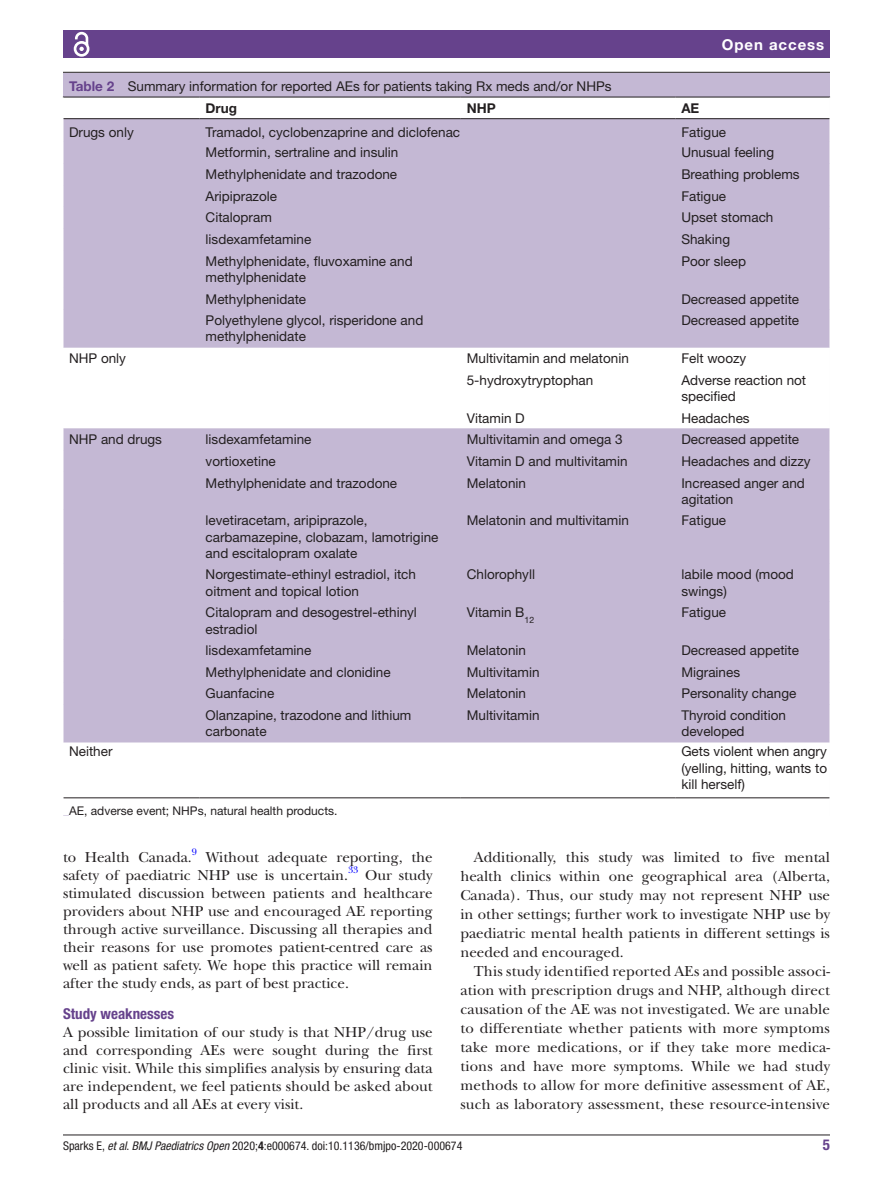
<style>
.page{position:relative;width:893px;height:1191px;background:#fff}
.page>*{position:absolute;margin:0;border:0;box-sizing:border-box;transform-origin:0 0}
.t1{font:15px/19px "New Baskerville";color:#231f20;text-align:justify}
.t2{font:700 condensed 15px "Helvetica Neue LT Std";color:#66428c}
.t3{font:700 15px "Helvetica Neue LT Std";letter-spacing:.065em;color:#fff}
.t4{font:13.5px/16.2px "Helvetica Neue LT Std";color:#231f20}
.t5{font:700 13.5px "Helvetica Neue LT Std";color:#231f20}
.t6{font:condensed 12px "Helvetica Neue LT Std";color:#231f20}
.t7{font:12px "Helvetica Neue LT Std";color:#231f20}
.t8{font:9.9px "New Baskerville";color:#00f}
.s1{font-weight:700;color:#66428c}
.s2{font-weight:700}
.s3{font-style:italic}
</style>
<div class="page">
<hr style="left:63px;top:1134px;width:767px;height:1px;background:#231f20">
<div style="left:63px;top:31px;width:767px;height:27px;background:#66428c"></div>
<svg style="left:73px;top:31px;width:17px;height:26px"></svg>
<div style="left:63px;top:73px;width:767px;height:742px;background:#c4b8d4"></div>
<hr style="left:63px;top:72px;width:767px;height:1px;background:#231f20">
<div style="left:64px;top:98px;width:766px;height:717px;background:#fff"></div>
<svg style="left:64px;top:119px;width:766px;height:623px"></svg>
<hr style="left:63px;top:97px;width:137px;height:1px;background:#231f20">
<hr style="left:63px;top:118px;width:137px;height:1px;background:#231f20">
<hr style="left:200px;top:97px;width:261px;height:1px;background:#231f20">
<hr style="left:200px;top:118px;width:261px;height:1px;background:#231f20">
<hr style="left:461px;top:97px;width:214px;height:1px;background:#231f20">
<hr style="left:461px;top:118px;width:214px;height:1px;background:#231f20">
<hr style="left:675px;top:97px;width:155px;height:1px;background:#231f20">
<hr style="left:675px;top:118px;width:155px;height:1px;background:#231f20">
<hr style="left:200px;top:797px;width:261px;height:1px;background:#231f20">
<hr style="left:461px;top:797px;width:214px;height:1px;background:#231f20">
<hr style="left:63px;top:797px;width:137px;height:1px;background:#231f20">
<hr style="left:675px;top:797px;width:155px;height:1px;background:#231f20">
<svg style="left:63px;top:97px;width:1px;height:153px"></svg>
<hr style="left:63px;top:250px;width:1px;height:38px;background:#fff">
<svg style="left:63px;top:288px;width:1px;height:21px"></svg>
<hr style="left:63px;top:309px;width:1px;height:38px;background:#fff">
<svg style="left:63px;top:347px;width:1px;height:22px"></svg>
<hr style="left:63px;top:369px;width:1px;height:38px;background:#fff">
<svg style="left:63px;top:407px;width:1px;height:65px"></svg>
<hr style="left:63px;top:472px;width:1px;height:38px;background:#fff">
<hr style="left:63px;top:510px;width:1px;height:54px;background:#fff">
<hr style="left:63px;top:564px;width:1px;height:37px;background:#fff">
<hr style="left:63px;top:601px;width:1px;height:38px;background:#fff">
<svg style="left:63px;top:639px;width:1px;height:65px"></svg>
<hr style="left:63px;top:704px;width:1px;height:38px;background:#fff">
<hr style="left:63px;top:742px;width:1px;height:56px;background:#fff">
<svg style="left:63px;top:798px;width:1px;height:17px"></svg>
<hr style="left:69px;top:814px;width:761px;height:2px;background:#fff">
<p class="t4" style="left:206px;top:75px;width:407px;line-height:22px;text-indent:-137px"><span class="s1">Table 2</span> Summary information for reported AEs for patients taking Rx meds and/or NHPs<br><span class="s2">Drug</span></p>
<p class="t5" style="left:467px;top:99px;width:31px">NHP</p>
<p class="t5" style="left:681px;top:99px;width:19px">AE</p>
<p class="t3" style="left:722px;top:35px;width:104px">Open access</p>
<p class="t4" style="left:69px;top:124px;width:66px">Drugs only</p>
<p class="t4" style="left:206px;top:124px;width:256px">Tramadol, cyclobenzaprine and diclofenac</p>
<p class="t4" style="left:681px;top:124px;width:46px">Fatigue</p>
<p class="t4" style="left:206px;top:144px;width:194px">Metformin, sertraline and insulin</p>
<p class="t4" style="left:681px;top:144px;width:94px">Unusual feeling</p>
<p class="t4" style="left:206px;top:166px;width:193px">Methylphenidate and trazodone</p>
<p class="t4" style="left:681px;top:166px;width:120px">Breathing problems</p>
<p class="t4" style="left:206px;top:188px;width:73px">Aripiprazole</p>
<p class="t4" style="left:681px;top:188px;width:46px">Fatigue</p>
<p class="t4" style="left:206px;top:209px;width:68px">Citalopram</p>
<p class="t4" style="left:681px;top:209px;width:94px">Upset stomach</p>
<p class="t4" style="left:206px;top:231px;width:107px">lisdexamfetamine</p>
<p class="t4" style="left:681px;top:231px;width:50px">Shaking</p>
<p class="t4" style="left:206px;top:253px;width:209px">Methylphenidate, fluvoxamine and methylphenidate</p>
<p class="t4" style="left:681px;top:253px;width:66px">Poor sleep</p>
<p class="t4" style="left:206px;top:290px;width:102px">Methylphenidate</p>
<p class="t4" style="left:681px;top:290px;width:119px">Decreased appetite</p>
<p class="t4" style="left:206px;top:312px;width:219px">Polyethylene glycol, risperidone and methylphenidate</p>
<p class="t4" style="left:681px;top:312px;width:119px">Decreased appetite</p>
<p class="t4" style="left:69px;top:350px;width:58px">NHP only</p>
<p class="t4" style="left:467px;top:350px;width:164px">Multivitamin and melatonin</p>
<p class="t4" style="left:681px;top:350px;width:66px">Felt woozy</p>
<p class="t4" style="left:467px;top:372px;width:128px">5-hydroxytryptophan</p>
<p class="t4" style="left:681px;top:372px;width:126px">Adverse reaction not specified</p>
<p class="t4" style="left:467px;top:409px;width:60px">Vitamin D</p>
<p class="t4" style="left:681px;top:409px;width:70px">Headaches</p>
<p class="t4" style="left:69px;top:431px;width:95px">NHP and drugs</p>
<p class="t4" style="left:206px;top:431px;width:107px">lisdexamfetamine</p>
<p class="t4" style="left:467px;top:431px;width:157px">Multivitamin and omega 3</p>
<p class="t4" style="left:681px;top:431px;width:119px">Decreased appetite</p>
<p class="t4" style="left:206px;top:453px;width:72px">vortioxetine</p>
<p class="t4" style="left:467px;top:453px;width:162px">Vitamin D and multivitamin</p>
<p class="t4" style="left:681px;top:453px;width:131px">Headaches and dizzy</p>
<p class="t4" style="left:206px;top:474px;width:193px">Methylphenidate and trazodone</p>
<p class="t4" style="left:467px;top:474px;width:61px">Melatonin</p>
<p class="t4" style="left:681px;top:474px;width:125px">Increased anger and agitation</p>
<p class="t4" style="left:206px;top:512px;width:234px">levetiracetam, aripiprazole, carbamazepine, clobazam, lamotrigine and escitalopram oxalate</p>
<p class="t4" style="left:467px;top:512px;width:164px">Melatonin and multivitamin</p>
<p class="t4" style="left:681px;top:512px;width:46px">Fatigue</p>
<p class="t4" style="left:206px;top:566px;width:212px">Norgestimate-ethinyl estradiol, itch oitment and topical lotion</p>
<p class="t4" style="left:467px;top:566px;width:70px">Chlorophyll</p>
<p class="t4" style="left:681px;top:566px;width:114px">labile mood (mood swings)</p>
<p class="t4" style="left:206px;top:604px;width:213px">Citalopram and desogestrel-ethinyl estradiol</p>
<p class="t4" style="left:467px;top:604px;width:69px">Vitamin B<sub>12</sub></p>
<p class="t4" style="left:681px;top:604px;width:46px">Fatigue</p>
<p class="t4" style="left:206px;top:642px;width:107px">lisdexamfetamine</p>
<p class="t4" style="left:467px;top:642px;width:61px">Melatonin</p>
<p class="t4" style="left:681px;top:642px;width:119px">Decreased appetite</p>
<p class="t4" style="left:206px;top:663px;width:187px">Methylphenidate and clonidine</p>
<p class="t4" style="left:467px;top:663px;width:74px">Multivitamin</p>
<p class="t4" style="left:681px;top:663px;width:60px">Migraines</p>
<p class="t4" style="left:206px;top:685px;width:70px">Guanfacine</p>
<p class="t4" style="left:467px;top:685px;width:61px">Melatonin</p>
<p class="t4" style="left:681px;top:685px;width:117px">Personality change</p>
<p class="t4" style="left:206px;top:707px;width:207px">Olanzapine, trazodone and lithium carbonate</p>
<p class="t4" style="left:467px;top:707px;width:74px">Multivitamin</p>
<p class="t4" style="left:681px;top:707px;width:106px">Thyroid condition developed</p>
<p class="t4" style="left:69px;top:743px;width:45px">Neither</p>
<p class="t4" style="left:681px;top:743px;width:147px;text-align:justify">Gets violent when angry (yelling, hitting, wants to kill herself)</p>
<p class="t7" style="left:69px;top:804px;width:270px">AE, adverse event; NHPs, natural health products.</p>
<p class="t1" style="left:63px;top:847px;width:130px">to Health Canada.</p>
<p class="t8" style="left:192px;top:846px;width:7px">9</p>
<p class="t1" style="left:63px;top:848px;width:371px;line-height:18px;text-indent:143px">Without adequate reporting, the safety of paediatric NHP use is uncertain.</p>
<p class="t8" style="left:348px;top:864px;width:12px">33</p>
<p class="t1" style="left:63px;top:866px;width:371px;line-height:18px;text-indent:302px">Our study stimulated discussion between patients and healthcare providers about NHP use and encouraged AE reporting through active surveillance. Discussing all therapies and their reasons for use promotes patient-centred care as well as patient safety. We hope this practice will remain after the study ends, as part of best practice.</p>
<p class="t2" style="left:63px;top:1005px;width:113px">Study weaknesses</p>
<p class="t1" style="left:63px;top:1023px;width:371px;line-height:18px">A possible limitation of our study is that NHP/drug use and corresponding AEs were sought during the first clinic visit. While this simplifies analysis by ensuring data are independent, we feel patients should be asked about all products and all AEs at every visit.</p>
<p class="t1" style="left:460px;top:847px;width:371px;text-indent:14px">Additionally, this study was limited to five mental health clinics within one geographical area (Alberta, Canada). Thus, our study may not represent NHP use in other settings; further work to investigate NHP use by paediatric mental health patients in different settings is needed and encouraged.</p>
<p class="t1" style="left:460px;top:961px;width:371px;text-indent:14px">This study identified reported AEs and possible associ&shy;ation with prescription drugs and NHP, although direct causation of the AE was not investigated. We are unable to differentiate whether patients with more symptoms take more medications, or if they take more medica&shy;tions and have more symptoms. While we had study methods to allow for more definitive assessment of AE, such as laboratory assessment, these resource-intensive</p>
<p class="t6" style="left:63px;top:1138px;width:401px">Sparks E, <span class="s3">et al</span>. <span class="s3">BMJ Paediatrics Open</span> 2020;<span class="s2">4</span>:e000674. doi:10.1136/bmjpo-2020-000674</p>
<p class="t2" style="left:823px;top:1135px;width:9px">5</p>
</div>
